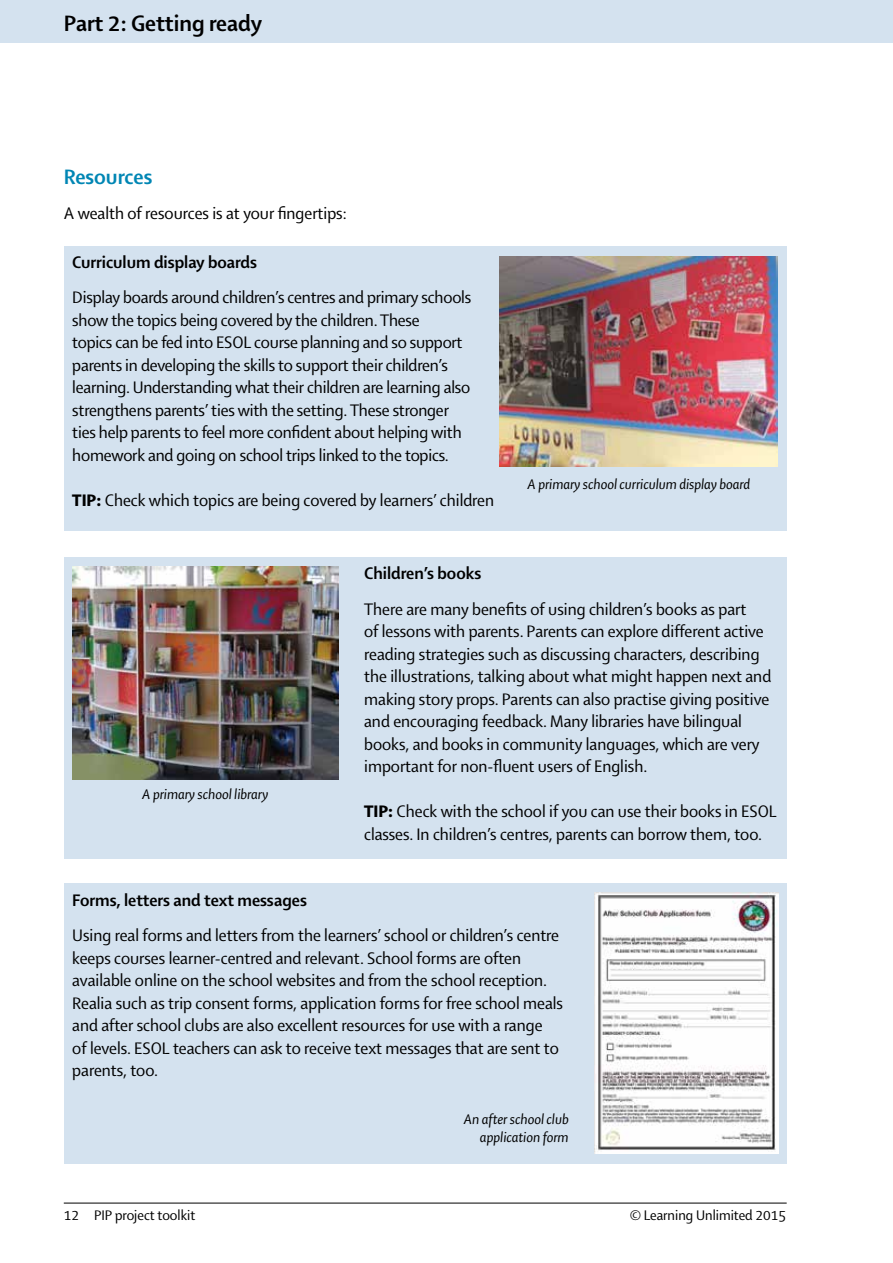
<style>
.page{position:relative;width:893px;height:1263px;background:#fff}
.page>*{position:absolute;margin:0;border:0;box-sizing:border-box;transform-origin:0 0}
.t1{font:24px "Shaker RB";color:#000}
.t2{font:22.5px "Shaker RB";color:#0086b4}
.t3{font:18px/22.5px "Shaker R";color:#000}
.t4{font:18px "Shaker RB";color:#000}
.t5{font:15px/18px "Shaker RI";color:#000;text-align:right}
.t6{font:15px "Shaker R";color:#000}
.s1{font-family:"Shaker RH"}
</style>
<div class="page">
<hr style="left:64px;top:1203px;width:723px;height:1px;background:#000">
<div style="left:0;top:0;width:893px;height:43px;background:#d4e2ef"></div>
<div style="left:64px;top:246px;width:723px;height:285px;background:#d4e2ef"></div>
<div style="left:64px;top:557px;width:723px;height:301px;background:#d4e2ef"></div>
<div style="left:64px;top:884px;width:723px;height:280px;background:#d4e2ef"></div>
<img style="left:499px;top:257px;width:278px;height:210px">
<img style="left:72px;top:566px;width:267px;height:213px">
<img style="left:594px;top:892px;width:184px;height:261px">
<h1 class="t1" style="left:64px;top:11px;width:200px">Part 2: Getting ready</h1>
<p class="t2" style="left:64px;top:165px;width:90px">Resources</p>
<p class="t3" style="left:64px;top:202px;width:284px">A wealth of resources is at your fingertips:</p>
<p class="t4" style="left:72px;top:253px;width:186px">Curriculum display boards</p>
<p class="t3" style="left:72px;top:287px;width:401px">Display boards around children’s centres and primary schools show the topics being covered by the children. These<br>topics can be fed into ESOL course planning and so support parents in developing the skills to support their children’s learning. Understanding what their children are learning also strengthens parents’ ties with the setting. These stronger ties help parents to feel more confident about helping with homework and going on school trips linked to the topics.</p>
<p class="t3" style="left:72px;top:489px;width:423px"><span class="s1">TIP:</span> Check which topics are being covered by learners’ children</p>
<p class="t5" style="left:528px;top:475px;width:224px">A primary school curriculum display board</p>
<p class="t5" style="left:142px;top:786px;width:127px">A primary school library</p>
<p class="t4" style="left:364px;top:564px;width:119px">Children’s books</p>
<p class="t3" style="left:364px;top:598px;width:409px">There are many benefits of using children’s books as part<br>of lessons with parents. Parents can explore different active reading strategies such as discussing characters, describing the illustrations, talking about what might happen next and making story props. Parents can also practise giving positive and encouraging feedback. Many libraries have bilingual books, and books in community languages, which are very important for non-fluent users of English.</p>
<p class="t3" style="left:364px;top:800px;width:414px"><span class="s1">TIP:</span> Check with the school if you can use their books in ESOL classes. In children’s centres, parents can borrow them, too.</p>
<p class="t4" style="left:72px;top:891px;width:236px">Forms, letters and text messages</p>
<p class="t3" style="left:72px;top:924px;width:492px">Using real forms and letters from the learners’ school or children’s centre keeps courses learner-centred and relevant. School forms are often available online on the school websites and from the school reception.<br>Realia such as trip consent forms, application forms for free school meals and after school clubs are also excellent resources for use with a range<br>of levels. ESOL teachers can ask to receive text messages that are sent to parents, too.</p>
<p class="t5" style="left:464px;top:1111px;width:106px">An after school club application form</p>
<p class="t6" style="left:64px;top:1208px;width:133px">12 PIP project toolkit</p>
<p class="t6" style="left:630px;top:1208px;width:158px">© Learning Unlimited 2015</p>
</div>
